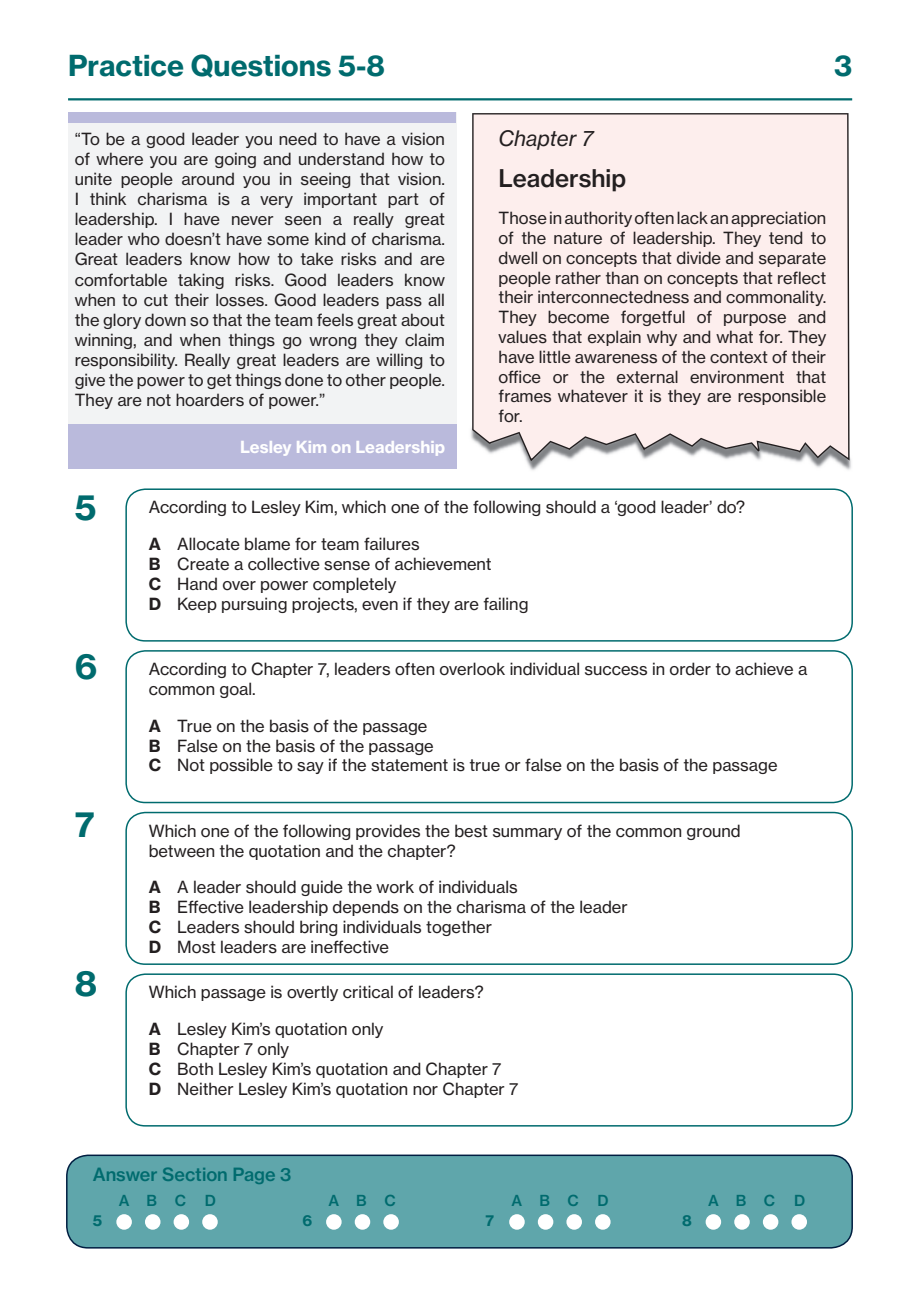
<style>
.page{position:relative;width:919px;height:1289px;background:#fff}
.page>*{position:absolute;margin:0;border:0;box-sizing:border-box;transform-origin:0 0}
.t1{font:34.5px "N Haas Grotesk TX Std 75 Bd";color:#006b6e}
.t2{font:28.5px "N Haas Grotesk TX Std 75 Bd";color:#006b6e}
.t3{font:24px "N Haas Grotesk TX Std 65 Md";color:#231f20}
.t4{font:21px "N Haas Grotesk TX Std 56 It";color:#231f20}
.t5{font:18px "N Haas Grotesk TX Std 65 Md";color:#006b6e}
.t6{font:16.5px/20.1px "N Haas Grotesk TX Std 55 Rg";color:#231f20;text-align:justify}
.t7{font:16.5px "N Haas Grotesk TX Std 75 Bd";color:#fff}
.t8{font:15px "N Haas Grotesk TX Std 65 Md";letter-spacing:1.15em;color:#006b6e}
.t9{font:15px "N Haas Grotesk TX Std 75 Bd";color:#006b6e}
.s1{font-family:"N Haas Grotesk TX Std 75 Bd"}
</style>
<div class="page">
<hr style="left:68px;top:98px;width:784px;height:2px;background:#006b6e">
<div style="left:67px;top:1155px;width:785px;height:92px;background:#5fa6ab;border-radius:21px"></div>
<div style="left:66px;top:1154px;width:786px;height:94px;border:2px solid #001e41;border-radius:21px"></div>
<img style="left:456px;top:379px;width:395px;height:110px">
<div style="left:68px;top:112px;width:388px;height:357px;background:#f2f3f4"></div>
<div style="left:68px;top:112px;width:388px;height:11px;background:#babadc"></div>
<div style="left:68px;top:424px;width:388px;height:45px;background:#babadc"></div>
<div style="left:472px;top:113px;width:377px;height:347px;background:#fdeeed"></div>
<svg style="left:489px;top:432px;width:237px;height:29px"></svg>
<div style="left:125px;top:488px;width:727px;height:153px;border:2px solid #006b6e;border-radius:19px"></div>
<div style="left:125px;top:650px;width:727px;height:153px;border:2px solid #006b6e;border-radius:19px"></div>
<div style="left:125px;top:811px;width:727px;height:153px;border:2px solid #006b6e;border-radius:19px"></div>
<div style="left:125px;top:973px;width:727px;height:153px;border:2px solid #006b6e;border-radius:19px"></div>
<div style="left:145px;top:1214px;width:15px;height:15px;background:#fff;border-radius:50%"></div>
<div style="left:116px;top:1214px;width:16px;height:15px;background:#fff;border-radius:50%"></div>
<div style="left:173px;top:1214px;width:16px;height:15px;background:#fff;border-radius:50%"></div>
<div style="left:202px;top:1214px;width:16px;height:15px;background:#fff;border-radius:50%"></div>
<div style="left:355px;top:1214px;width:15px;height:15px;background:#fff;border-radius:50%"></div>
<div style="left:326px;top:1214px;width:15px;height:15px;background:#fff;border-radius:50%"></div>
<div style="left:383px;top:1214px;width:16px;height:15px;background:#fff;border-radius:50%"></div>
<div style="left:537px;top:1214px;width:16px;height:15px;background:#fff;border-radius:50%"></div>
<div style="left:509px;top:1214px;width:15px;height:15px;background:#fff;border-radius:50%"></div>
<div style="left:566px;top:1214px;width:16px;height:15px;background:#fff;border-radius:50%"></div>
<div style="left:595px;top:1214px;width:15px;height:15px;background:#fff;border-radius:50%"></div>
<div style="left:734px;top:1214px;width:15px;height:15px;background:#fff;border-radius:50%"></div>
<div style="left:705px;top:1214px;width:16px;height:15px;background:#fff;border-radius:50%"></div>
<div style="left:762px;top:1214px;width:16px;height:15px;background:#fff;border-radius:50%"></div>
<div style="left:791px;top:1214px;width:16px;height:15px;background:#fff;border-radius:50%"></div>
<p class="t2" style="left:68px;top:48px;width:318px">Practice Questions 5-8</p>
<p class="t2" style="left:834px;top:48px;width:20px">3</p>
<p class="t6" style="left:75px;top:129px;width:372px">“To be a good leader you need to have a vision of where you are going and understand how to unite people around you in seeing that vision.<br>I think charisma is a very important part of leadership. I have never seen a really great leader who doesn’t have some kind of charisma.<br>Great leaders know how to take risks and are comfortable taking risks. Good leaders know when to cut their losses. Good leaders pass all the glory down so that the team feels great about winning, and when things go wrong they claim responsibility. Really great leaders are willing to give the power to get things done to other people.<br>They are not hoarders of power.”</p>
<p class="t7" style="left:240px;top:436px;width:206px">Lesley Kim on Leadership</p>
<p class="t4" style="left:498px;top:125px;width:96px">Chapter 7</p>
<p class="t3" style="left:498px;top:164px;width:129px">Leadership</p>
<p class="t6" style="left:498px;top:208px;width:329px">Those in authority often lack an appreciation of the nature of leadership. They tend to dwell on concepts that divide and separate people rather than on concepts that reflect their interconnectedness and commonality.<br>They become forgetful of purpose and values that explain why and what for. They have little awareness of the context of their office or the external environment that frames whatever it is they are responsible for.</p>
<p class="t1" style="left:75px;top:486px;width:23px">5</p>
<p class="t1" style="left:75px;top:644px;width:24px">6</p>
<p class="t1" style="left:75px;top:802px;width:21px">7</p>
<p class="t1" style="left:75px;top:961px;width:24px">8</p>
<p class="t6" style="left:149px;top:497px;width:598px">According to Lesley Kim, which one of the following should a ‘good leader’ do?</p>
<p class="t6" style="left:149px;top:534px;width:272px"><span class="s1">A</span> Allocate blame for team failures</p>
<p class="t6" style="left:149px;top:554px;width:344px"><span class="s1">B</span> Create a collective sense of achievement</p>
<p class="t6" style="left:149px;top:574px;width:249px"><span class="s1">C</span> Hand over power completely</p>
<p class="t6" style="left:149px;top:593px;width:381px"><span class="s1">D</span> Keep pursuing projects, even if they are failing</p>
<p class="t6" style="left:149px;top:659px;width:660px">According to Chapter 7, leaders often overlook individual success in order to achieve a common goal.</p>
<p class="t6" style="left:149px;top:715px;width:280px"><span class="s1">A</span> True on the basis of the passage</p>
<p class="t6" style="left:149px;top:735px;width:286px"><span class="s1">B</span> False on the basis of the passage</p>
<p class="t6" style="left:149px;top:755px;width:630px"><span class="s1">C</span> Not possible to say if the statement is true or false on the basis of the passage</p>
<p class="t6" style="left:149px;top:820px;width:593px">Which one of the following provides the best summary of the common ground</p>
<p class="t6" style="left:149px;top:840px;width:308px">between the quotation and the chapter?</p>
<p class="t6" style="left:149px;top:877px;width:370px"><span class="s1">A</span> A leader should guide the work of individuals</p>
<p class="t6" style="left:149px;top:897px;width:480px"><span class="s1">B</span> Effective leadership depends on the charisma of the leader</p>
<p class="t6" style="left:149px;top:916px;width:344px"><span class="s1">C</span> Leaders should bring individuals together</p>
<p class="t6" style="left:149px;top:936px;width:242px"><span class="s1">D</span> Most leaders are ineffective</p>
<p class="t6" style="left:149px;top:982px;width:336px">Which passage is overtly critical of leaders?</p>
<p class="t6" style="left:149px;top:1019px;width:236px"><span class="s1">A</span> Lesley Kim’s quotation only</p>
<p class="t6" style="left:149px;top:1038px;width:142px"><span class="s1">B</span> Chapter 7 only</p>
<p class="t6" style="left:149px;top:1058px;width:354px"><span class="s1">C</span> Both Lesley Kim’s quotation and Chapter 7</p>
<p class="t6" style="left:149px;top:1078px;width:371px"><span class="s1">D</span> Neither Lesley Kim’s quotation nor Chapter 7</p>
<p class="t5" style="left:93px;top:1162px;width:200px">Answer Section Page 3</p>
<p class="t9" style="left:93px;top:1211px;width:11px">5</p>
<p class="t8" style="left:119px;top:1191px;width:69px">ABC</p>
<p class="t8" style="left:205px;top:1191px;width:13px">D</p>
<p class="t9" style="left:302px;top:1211px;width:11px">6</p>
<p class="t8" style="left:328px;top:1191px;width:69px">ABC</p>
<p class="t9" style="left:485px;top:1211px;width:10px">7</p>
<p class="t8" style="left:511px;top:1191px;width:69px">ABC</p>
<p class="t8" style="left:597px;top:1191px;width:13px">D</p>
<p class="t9" style="left:682px;top:1211px;width:11px">8</p>
<p class="t8" style="left:708px;top:1191px;width:69px">ABC</p>
<p class="t8" style="left:794px;top:1191px;width:13px">D</p>
</div>
